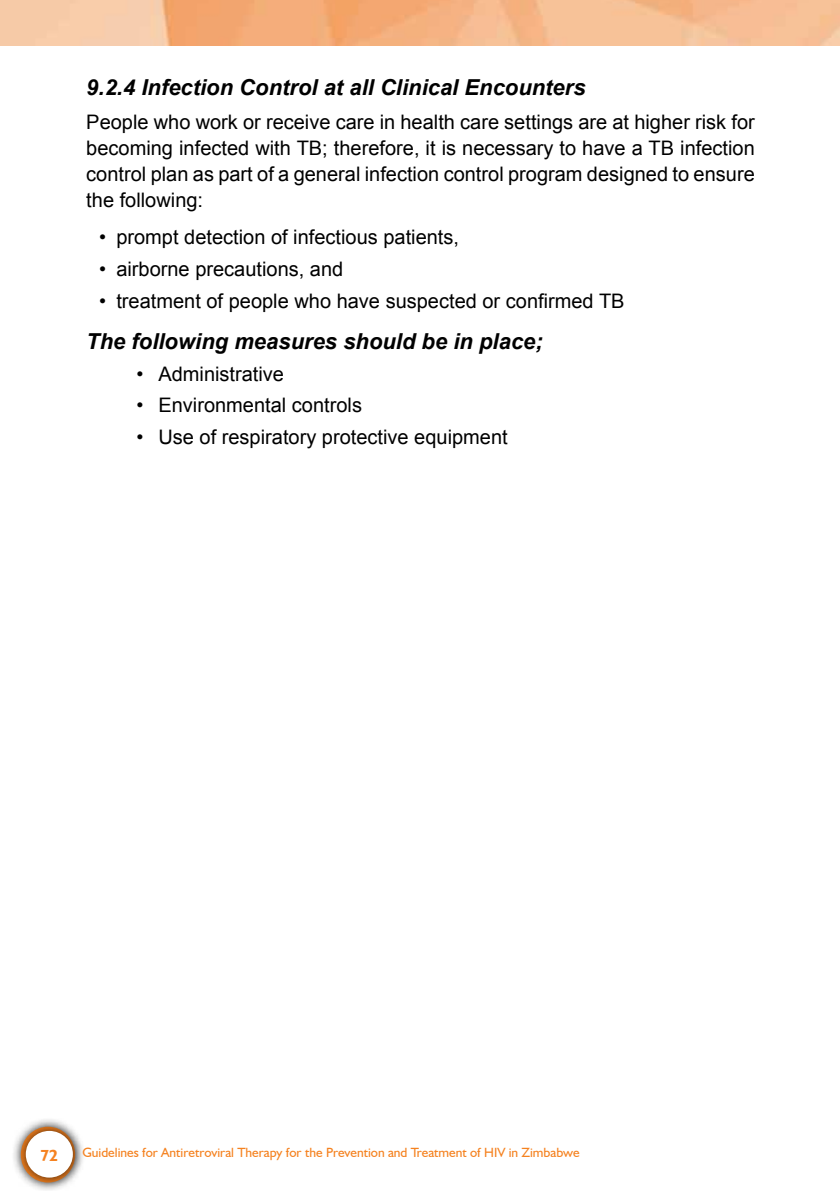
<style>
.page{position:relative;width:840px;height:1191px;background:#fff}
.page>*{position:absolute;margin:0;border:0;box-sizing:border-box;transform-origin:0 0}
.t1{font:italic 700 22px "Arial";color:#000}
.t2{font:20px/26px "Arial";color:#000;text-align:justify}
.t3{font:700 16px "Humanist 521 BT";color:#f58220}
.t4{font:13.4px "Humanist 521 BT";color:#f58220}
</style>
<div class="page">
<div style="left:11px;top:1116px;width:74px;height:75px;background:#000;opacity:.75"></div>
<div style="left:15px;top:1120px;width:68px;height:68px;background:#000;opacity:.75"></div>
<div style="left:26px;top:1130px;width:47px;height:47px;background:#fff;border-radius:50%"></div>
<img style="left:0;top:0;width:839px;height:45px">
<p class="t1" style="left:86px;top:72px;width:500px">9.2.4 Infection Control at all Clinical Encounters</p>
<p class="t2" style="left:86px;top:109px;width:669px">People who work or receive care in health care settings are at higher risk for becoming infected with TB; therefore, it is necessary to have a TB infection control plan as part of a general infection control program designed to ensure the following:</p>
<p class="t2" style="left:99px;top:225px;width:361px">• prompt detection of infectious patients,</p>
<p class="t2" style="left:99px;top:256px;width:245px">• airborne precautions, and</p>
<p class="t2" style="left:99px;top:288px;width:526px">• treatment of people who have suspected or confirmed TB</p>
<p class="t1" style="left:86px;top:326px;width:458px">The following measures should be in place;</p>
<p class="t2" style="left:136px;top:361px;width:149px">• Administrative</p>
<p class="t2" style="left:136px;top:392px;width:227px">• Environmental controls</p>
<p class="t2" style="left:136px;top:424px;width:373px">• Use of respiratory protective equipment</p>
<p class="t3" style="left:41px;top:1145px;width:19px">72</p>
<p class="t4" style="left:82px;top:1144px;width:498px">Guidelines for Antiretroviral Therapy for the Prevention and Treatment of HIV in Zimbabwe</p>
</div>
